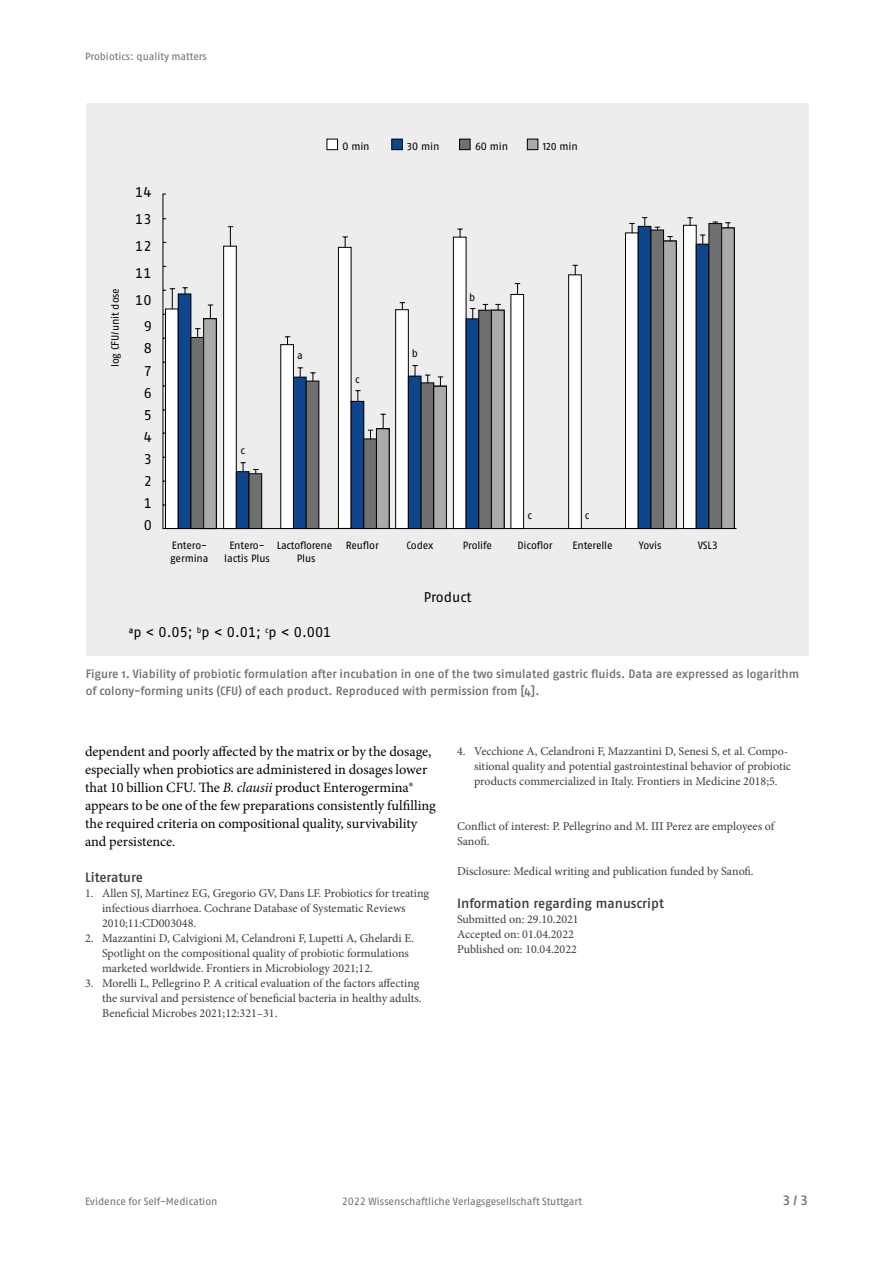
<style>
.page{position:relative;width:893px;height:1263px;background:#fff}
.page>*{position:absolute;margin:0;border:0;box-sizing:border-box;transform-origin:0 0}
.t1{font:14.25px/18px "Minion Pro";color:#000}
.t2{font:14.1px "Fago Pro";color:#000}
.t3{font:500 13.5px "Fago Pro";letter-spacing:-.005em;color:#3c3c3b}
.t4{font:500 13.5px "Fago Pro";color:#706f6f}
.t5{font:12px/15px "Minion Pro";color:#3c3c3b}
.t6{font:500 12px/16.5px "Fago Pro";color:#706f6f}
.t7{font:10.65px/12.8px "Fago Pro";letter-spacing:-.015em;color:#000}
.t8{font:10.5px "Fago Pro";letter-spacing:-.005em;color:#706f6f}
.s1{font-style:italic}
</style>
<div class="page">
<div style="left:86px;top:103px;width:723px;height:553px;background:#ededee"></div>
<div style="left:327px;top:139px;width:11px;height:11px;background:#fff"></div>
<div style="left:327px;top:139px;width:11px;height:11px;border:1px solid #000"></div>
<div style="left:391px;top:139px;width:12px;height:11px;background:#0e468d;border:1px solid #000"></div>
<div style="left:460px;top:139px;width:10px;height:11px;background:#717071"></div>
<div style="left:459px;top:139px;width:11px;height:11px;border:1px solid #000"></div>
<div style="left:527px;top:139px;width:11px;height:11px;background:#aaa"></div>
<div style="left:527px;top:139px;width:11px;height:11px;border:1px solid #000"></div>
<svg style="left:162px;top:193px;width:575px;height:336px"></svg>
<p class="t8" style="left:85px;top:50px;width:123px">Probiotics: quality matters</p>
<p class="t7" style="left:109px;top:367px;width:81px;rotate:-90deg">log CFU/unit dose</p>
<p class="t2" style="left:135px;top:183px;width:18px">14</p>
<p class="t2" style="left:135px;top:210px;width:18px">13</p>
<p class="t2" style="left:135px;top:237px;width:18px">12</p>
<p class="t2" style="left:135px;top:264px;width:18px">11</p>
<p class="t2" style="left:135px;top:291px;width:18px">10</p>
<p class="t2" style="left:144px;top:318px;width:10px">9</p>
<p class="t2" style="left:144px;top:340px;width:10px">8</p>
<p class="t2" style="left:144px;top:362px;width:10px">7</p>
<p class="t2" style="left:144px;top:384px;width:10px">6</p>
<p class="t2" style="left:144px;top:406px;width:10px">5</p>
<p class="t2" style="left:144px;top:428px;width:10px">4</p>
<p class="t2" style="left:144px;top:450px;width:10px">3</p>
<p class="t2" style="left:144px;top:472px;width:10px">2</p>
<p class="t2" style="left:144px;top:494px;width:10px">1</p>
<p class="t2" style="left:144px;top:516px;width:10px">0</p>
<p class="t7" style="left:342px;top:140px;width:29px">O min</p>
<p class="t7" style="left:407px;top:140px;width:34px">3O min</p>
<p class="t7" style="left:475px;top:140px;width:35px">6O min</p>
<p class="t7" style="left:543px;top:140px;width:37px">120 min</p>
<p class="t7" style="left:297px;top:349px;width:7px">a</p>
<p class="t7" style="left:355px;top:373px;width:6px">c</p>
<p class="t7" style="left:412px;top:347px;width:8px">b</p>
<p class="t7" style="left:469px;top:291px;width:8px">b</p>
<p class="t7" style="left:240px;top:444px;width:6px">c</p>
<p class="t7" style="left:170px;top:539px;width:40px">Entero&shy;germina</p>
<p class="t7" style="left:527px;top:508px;width:6px">c</p>
<p class="t7" style="left:585px;top:508px;width:6px">c</p>
<p class="t7" style="left:229px;top:539px;width:37px">Entero-</p>
<p class="t7" style="left:346px;top:539px;width:35px">Reu-or</p>
<p class="t7" style="left:406px;top:539px;width:28px">Codex</p>
<p class="t7" style="left:463px;top:539px;width:31px">Prolife</p>
<p class="t7" style="left:517px;top:539px;width:37px">Dico-or</p>
<p class="t7" style="left:572px;top:539px;width:42px">Enterelle</p>
<p class="t7" style="left:639px;top:539px;width:24px">Yovis</p>
<p class="t7" style="left:698px;top:539px;width:22px">VSL3</p>
<p class="t7" style="left:224px;top:552px;width:47px">lactis Plus</p>
<p class="t7" style="left:277px;top:539px;width:57px;text-align:center">Lacto-orene<br>Plus</p>
<p class="t2" style="left:424px;top:588px;width:49px">Product</p>
<p class="t2" style="left:129px;top:624px;width:204px">ap &lt; 0.05; <sup>b</sup>p &lt; 0.01; <sup>c</sup>p &lt; 0.001</p>
<p class="t6" style="left:86px;top:666px;width:715px">Figure 1. Viability of probiotic formulation after incubation in one of the two simulated gastric fluids. Data are expressed as logarithm of colony-forming units (CFU) of each product. Reproduced with permission from [4].</p>
<p class="t1" style="left:85px;top:743px;width:352px">dependent and poorly affected by the matrix or by the dosage, especially when probiotics are administered in dosages lower that 10 billion CFU. The <span class="s1">B. clausii</span> product Enterogermina® appears to be one of the few preparations consistently fulfilling the required criteria on compositional quality, survivability and persistence.</p>
<p class="t3" style="left:85px;top:869px;width:59px">Literature</p>
<p class="t5" style="left:102px;top:886px;width:329px;text-indent:-17px">1. Allen SJ, Martinez EG, Gregorio GV, Dans LF. Probiotics for treating infectious diarrhoea. Cochrane Database of Systematic Reviews<br>2010;11:CD003048.</p>
<p class="t5" style="left:102px;top:931px;width:314px;text-indent:-17px">2. Mazzantini D, Calvigioni M, Celandroni F, Lupetti A, Ghelardi E.<br>Spotlight on the compositional quality of probiotic formulations marketed worldwide. Frontiers in Microbiology 2021;12.</p>
<p class="t5" style="left:102px;top:976px;width:321px;text-indent:-17px">3. Morelli L, Pellegrino P. A critical evaluation of the factors affecting the survival and persistence of beneficial bacteria in healthy adults.<br>Beneficial Microbes 2021;12:321–31.</p>
<p class="t5" style="left:474px;top:744px;width:318px;text-indent:-17px">4. Vecchione A, Celandroni F, Mazzantini D, Senesi S, et al. Compo&shy;sitional quality and potential gastrointestinal behavior of probiotic products commercialized in Italy. Frontiers in Medicine 2018;5.</p>
<p class="t5" style="left:457px;top:819px;width:319px">Conflict of interest: P. Pellegrino and M. III Perez are employees of<br>Sanofi.</p>
<p class="t5" style="left:457px;top:864px;width:298px">Disclosure: Medical writing and publication funded by Sanofi.</p>
<p class="t3" style="left:457px;top:895px;width:208px">Information regarding manuscript</p>
<p class="t5" style="left:457px;top:912px;width:123px">Submitted on: 29.10.2021<br>Accepted on: 01.04.2022<br>Published on: 10.04.2022</p>
<p class="t8" style="left:85px;top:1195px;width:134px">Evidence for Self-Medication</p>
<p class="t8" style="left:342px;top:1195px;width:242px">2022 Wissenschaftliche Verlagsgesellschaft Stuttgart</p>
<p class="t4" style="left:782px;top:1192px;width:27px">3 / 3</p>
</div>
